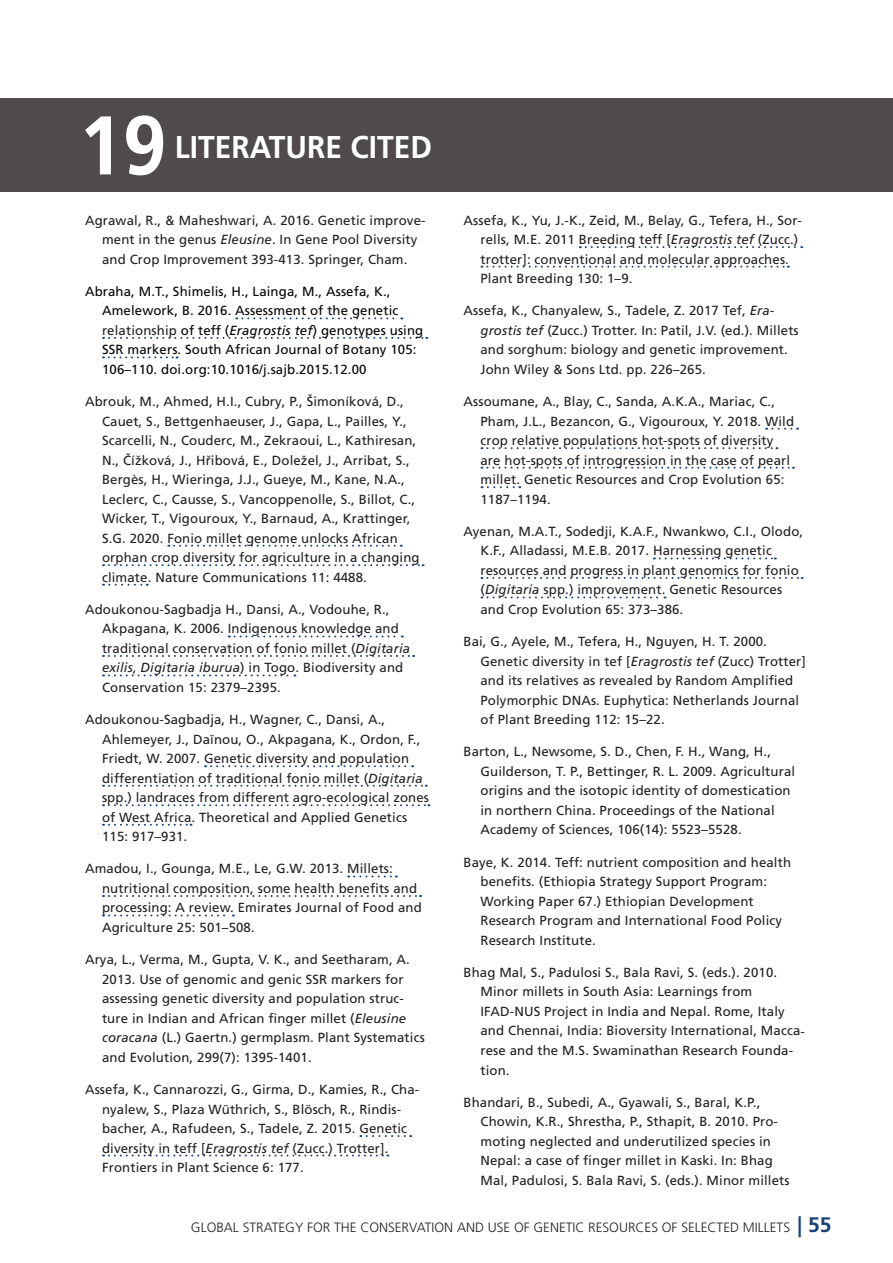
<style>
.page{position:relative;width:893px;height:1263px;background:#fff}
.page>*{position:absolute;margin:0;border:0;box-sizing:border-box;transform-origin:0 0}
.t1{font:700 83.1px "Frutiger LT Std";color:#fff;scale:.95 1}
.t2{font:700 31.5px "Frutiger LT Std";color:#fff;scale:.95 1}
.t3{font:300 13.5px "Frutiger LT Std";color:#231f20}
.t4{font:13.2px/19.5px "Frutiger LT Std";letter-spacing:.01em;color:#231f20}
.t5{font:13.2px/19.5px "Frutiger LT Pro";letter-spacing:.01em;color:#231f20}
.t6{font:13.2px/19.5px "Frutiger LT Std";letter-spacing:.01em;color:#040503}
.t7{font:13.2px/19.5px "Frutiger LT Std";letter-spacing:.01em;color:#1e1f1e}
.s1{font-style:italic}
.s2{color:#231f20}
.s3{font-weight:700;font-size:21px;color:#164179}
</style>
<div class="page">
<div style="left:0;top:98px;width:893px;height:93px;background:#4f4b4c"></div>
<svg style="left:580px;top:246px;width:222px;height:2px"></svg>
<svg style="left:481px;top:266px;width:308px;height:2px"></svg>
<svg style="left:766px;top:428px;width:32px;height:2px"></svg>
<svg style="left:481px;top:447px;width:296px;height:2px"></svg>
<svg style="left:481px;top:467px;width:313px;height:2px"></svg>
<svg style="left:488px;top:486px;width:32px;height:2px"></svg>
<svg style="left:654px;top:557px;width:122px;height:2px"></svg>
<svg style="left:481px;top:577px;width:322px;height:2px"></svg>
<svg style="left:481px;top:596px;width:184px;height:2px"></svg>
<svg style="left:236px;top:317px;width:166px;height:2px"></svg>
<svg style="left:103px;top:337px;width:324px;height:2px"></svg>
<svg style="left:103px;top:356px;width:75px;height:2px"></svg>
<svg style="left:168px;top:545px;width:234px;height:2px"></svg>
<svg style="left:103px;top:564px;width:321px;height:2px"></svg>
<svg style="left:103px;top:584px;width:45px;height:2px"></svg>
<svg style="left:229px;top:635px;width:174px;height:2px"></svg>
<svg style="left:103px;top:655px;width:311px;height:2px"></svg>
<svg style="left:103px;top:674px;width:192px;height:2px"></svg>
<svg style="left:205px;top:765px;width:208px;height:2px"></svg>
<svg style="left:103px;top:785px;width:324px;height:2px"></svg>
<svg style="left:103px;top:804px;width:326px;height:2px"></svg>
<svg style="left:103px;top:824px;width:89px;height:2px"></svg>
<svg style="left:348px;top:875px;width:49px;height:2px"></svg>
<svg style="left:103px;top:895px;width:318px;height:2px"></svg>
<svg style="left:103px;top:914px;width:131px;height:2px"></svg>
<svg style="left:367px;top:1135px;width:44px;height:2px"></svg>
<svg style="left:103px;top:1154px;width:285px;height:2px"></svg>
<h1 class="t1" style="left:79px;top:97px;width:94px">19</h1>
<h2 class="t2" style="left:175px;top:128px;width:272px">LITERATURE CITED</h2>
<p class="t4" style="left:102px;top:210px;width:325px;text-indent:-17px">Agrawal, R., &amp; Maheshwari, A. 2016. Genetic improve&shy;ment in the genus <span class="s1">Eleusine</span>. In Gene Pool Diversity and Crop Improvement 393-413. Springer, Cham.</p>
<p class="t6" style="left:102px;top:282px;width:323px;text-indent:-17px">Abraha, M.T., Shimelis, H., Lainga, M., Assefa, K., Amelework, B. 2016. Assessment of the genetic <span class="s2">relationship</span> of teff (<span class="s1">Eragrostis tef</span>) genotypes using SSR markers. South African Journal of Botany 105:<br>106–110. doi.org:10.1016/j.sajb.2015.12.00</p>
<p class="t5" style="left:102px;top:392px;width:319px;text-indent:-17px">Abrouk, M., Ahmed, H.I., Cubry, P., Šimoníková, D., Cauet, S., Bettgenhaeuser, J., Gapa, L., Pailles, Y., Scarcelli, N., Couderc, M., Zekraoui, L., Kathiresan, N., Čížková, J., Hřibová, E., Doležel, J., Arribat, S., Bergès, H., Wieringa, J.J., Gueye, M., Kane, N.A., Leclerc, C., Causse, S., Vancoppenolle, S., Billot, C., Wicker, T., Vigouroux, Y., Barnaud, A., Krattinger, S.G. 2020. Fonio millet genome unlocks African orphan crop diversity for agriculture in a changing climate. Nature Communications 11: 4488.</p>
<p class="t4" style="left:102px;top:600px;width:310px;text-indent:-17px">Adoukonou-Sagbadja H., Dansi, A., Vodouhe, R., Akpagana, K. 2006. Indigenous knowledge and traditional conservation of fonio millet (<span class="s1">Digitaria exilis</span>, <span class="s1">Digitaria iburua</span>) in Togo. Biodiversity and Conservation 15: 2379–2395.</p>
<p class="t4" style="left:102px;top:710px;width:329px;text-indent:-17px">Adoukonou-Sagbadja, H., Wagner, C., Dansi, A., Ahlemeyer, J., Daïnou, O., Akpagana, K., Ordon, F., Friedt, W. 2007. Genetic diversity and population differentiation of traditional fonio millet (<span class="s1">Digitaria </span>spp.) landraces from different agro-ecological zones of West Africa. Theoretical and Applied Genetics 115: 917–931.</p>
<p class="t4" style="left:102px;top:859px;width:321px;text-indent:-17px">Amadou, I., Gounga, M.E., Le, G.W. 2013. Millets: nutritional composition, some health benefits and processing: A review. Emirates Journal of Food and Agriculture 25: 501–508.</p>
<p class="t4" style="left:102px;top:950px;width:324px;text-indent:-17px">Arya, L., Verma, M., Gupta, V. K., and Seetharam, A.<br>2013. Use of genomic and genic SSR markers for assessing genetic diversity and population struc&shy;ture in Indian and African finger millet (<span class="s1">Eleusine coracana</span> (L.) Gaertn.) germplasm. Plant Systematics and Evolution, 299(7): 1395-1401.</p>
<p class="t4" style="left:102px;top:1080px;width:319px;text-indent:-17px">Assefa, K., Cannarozzi, G., Girma, D., Kamies, R., Cha&shy;nyalew, S., Plaza Wüthrich, S., Blösch, R., Rindis&shy;bacher, A., Rafudeen, S., Tadele, Z. 2015. Genetic diversity in teff [<span class="s1">Eragrostis tef</span> (Zucc.) Trotter].<br>Frontiers in Plant Science 6: 177.</p>
<p class="t4" style="left:480px;top:210px;width:323px;text-indent:-17px">Assefa, K., Yu, J.-K., Zeid, M., Belay, G., Tefera, H., Sor&shy;rells, M.E. 2011 Breeding teff [<span class="s1">Eragrostis tef</span> (Zucc.) trotter]: conventional and molecular approaches.<br>Plant Breeding 130: 1–9.</p>
<p class="t4" style="left:480px;top:301px;width:320px;text-indent:-17px">Assefa, K., Chanyalew, S., Tadele, Z. 2017 Tef, <span class="s1">Era&shy;grostis tef</span> (Zucc.) Trotter. In: Patil, J.V. (ed.). Millets and sorghum: biology and genetic improvement.<br>John Wiley &amp; Sons Ltd. pp. 226–265.</p>
<p class="t4" style="left:480px;top:392px;width:315px;text-indent:-17px">Assoumane, A., Blay, C., Sanda, A.K.A., Mariac, C., Pham, J.L., Bezancon, G., Vigouroux, Y. 2018. Wild crop relative populations hot-spots of diversity are hot-spots of introgression in the case of pearl millet. Genetic Resources and Crop Evolution 65:<br>1187–1194.</p>
<p class="t4" style="left:480px;top:522px;width:324px;text-indent:-17px">Ayenan, M.A.T., Sodedji, K.A.F., Nwankwo, C.I., Olodo, K.F., Alladassi, M.E.B. 2017. Harnessing genetic resources and progress in plant genomics for fonio (<span class="s1">Digitaria</span> spp.) improvement. Genetic Resources and Crop Evolution 65: 373–386.</p>
<p class="t4" style="left:480px;top:632px;width:327px;text-indent:-17px">Bai, G., Ayele, M., Tefera, H., Nguyen, H. T. 2000.<br>Genetic diversity in tef [<span class="s1">Eragrostis tef</span> (Zucc) Trotter] and its relatives as revealed by Random Amplified Polymorphic DNAs. Euphytica: Netherlands Journal of Plant Breeding 112: 15–22.</p>
<p class="t7" style="left:480px;top:742px;width:316px;text-indent:-17px">Barton, L., Newsome, S. D., Chen, F. H., Wang, H., Guilderson, T. P., Bettinger, R. L. 2009. Agricultural origins and the isotopic identity of domestication in northern China. Proceedings of the National Academy of Sciences, 106(14): 5523–5528.</p>
<p class="t4" style="left:480px;top:852px;width:312px;text-indent:-17px">Baye, K. 2014. Teff: nutrient composition and health benefits. (Ethiopia Strategy Support Program:<br>Working Paper 67.) Ethiopian Development Research Program and International Food Policy Research Institute.</p>
<p class="t4" style="left:480px;top:963px;width:326px;text-indent:-17px">Bhag Mal, S., Padulosi S., Bala Ravi, S. (eds.). 2010.<br>Minor millets in South Asia: Learnings from IFAD-NUS Project in India and Nepal. Rome, Italy and Chennai, India: Bioversity International, Macca&shy;rese and the M.S. Swaminathan Research Founda&shy;tion.</p>
<p class="t4" style="left:480px;top:1092px;width:311px;text-indent:-17px">Bhandari, B., Subedi, A., Gyawali, S., Baral, K.P., Chowin, K.R., Shrestha, P., Sthapit, B. 2010. Pro&shy;moting neglected and underutilized species in Nepal: a case of finger millet in Kaski. In: Bhag Mal, Padulosi, S. Bala Ravi, S. (eds.). Minor millets</p>
<p class="t3" style="left:191px;top:1219px;width:642px">GLOBAL STRATEGY FOR THE CONSERVATION AND USE OF GENETIC RESOURCES OF SELECTED MILLETS <span class="s3">| 55</span></p>
</div>
